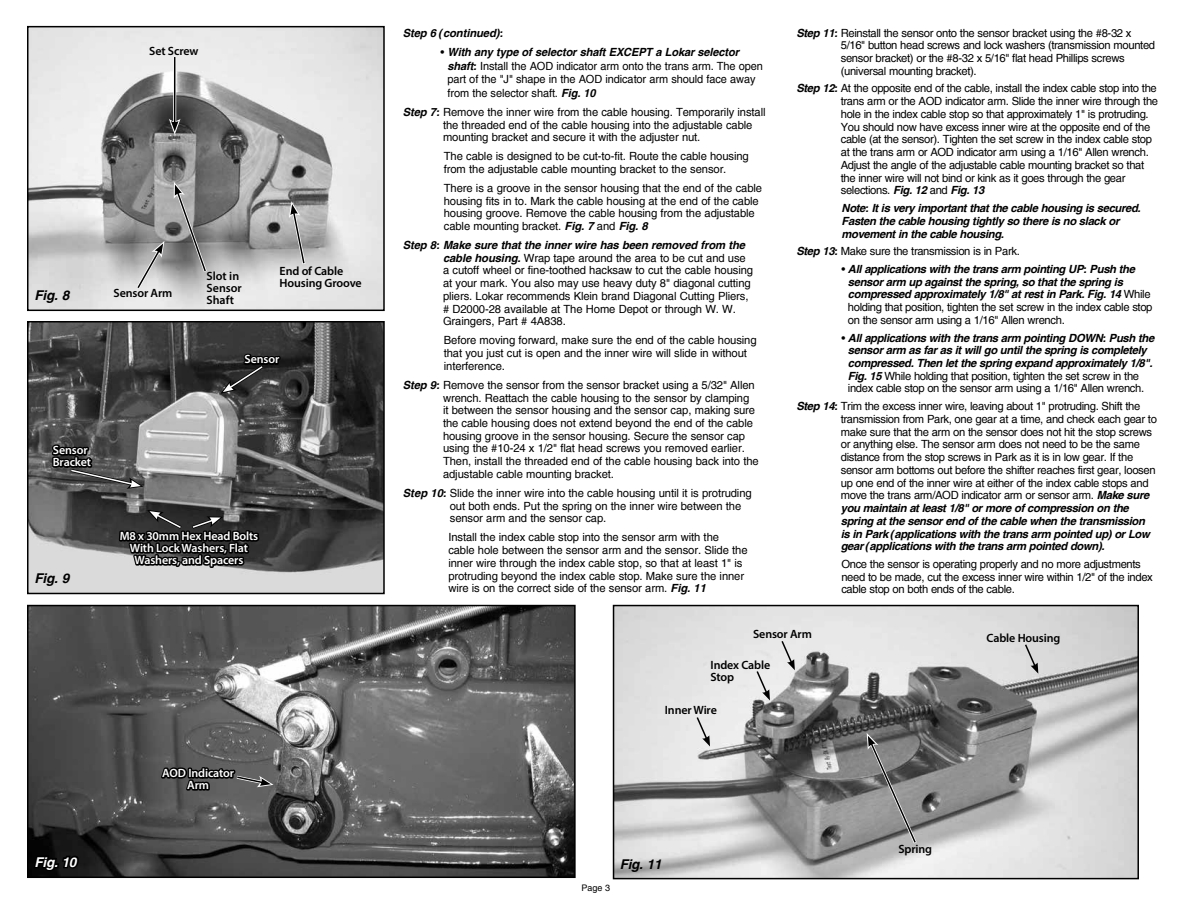
<style>
.page{position:relative;width:1188px;height:918px;background:#fff}
.page>*{position:absolute;margin:0;border:0;box-sizing:border-box;transform-origin:0 0}
.t1{font:italic 700 13.5px "Helvetica";letter-spacing:-.015em;color:#000}
.t2{font:italic 700 13.5px "Helvetica";color:#fff}
.t3{font:600 12px/12px "Myriad Pro";letter-spacing:-.01em;color:#000}
.t4{font:600 12px/12px "Myriad Pro";letter-spacing:-.01em;color:#fff;text-align:center}
.t5{font:11.25px/12.8px "Helvetica";letter-spacing:-.01em;color:#000}
.t6{font:11.25px/12.8px "Helvetica";letter-spacing:-.03em;color:#000}
.t7{font:italic 700 11.25px/12.8px "Helvetica";letter-spacing:-.03em;color:#000}
.t8{font:italic 700 11.25px "Helvetica";letter-spacing:-.01em;color:#000}
.t9{font:9px "Helvetica";color:#000}
.s1{font-weight:700;font-style:italic}
.s2{font-weight:400;font-style:normal}
</style>
<div class="page">
<img style="left:30px;top:324px;width:352px;height:267px">
<div style="left:27px;top:321px;width:358px;height:273px;border:2px solid #000"></div>
<img style="left:30px;top:29px;width:352px;height:279px">
<div style="left:27px;top:26px;width:358px;height:285px;border:2px solid #000"></div>
<img style="left:616px;top:608px;width:520px;height:268px">
<div style="left:613px;top:605px;width:526px;height:274px;border:2px solid #000"></div>
<img style="left:30px;top:608px;width:543px;height:267px">
<div style="left:27px;top:605px;width:549px;height:273px;border:2px solid #000"></div>
<svg style="left:32px;top:854px;width:49px;height:19px"></svg>
<svg style="left:134px;top:241px;width:30px;height:51px;background:#b5b5b5"></svg>
<svg style="left:174px;top:182px;width:35px;height:93px;background:#838383"></svg>
<hr style="left:173px;top:57px;width:3px;height:67px;background:#fff">
<hr style="left:174px;top:57px;width:1px;height:66px;background:#000">
<svg style="left:169px;top:119px;width:12px;height:16px"></svg>
<svg style="left:220px;top:352px;width:62px;height:42px;background:#343434"></svg>
<svg style="left:158px;top:736px;width:116px;height:68px;background:#545454"></svg>
<svg style="left:867px;top:733px;width:52px;height:114px;background:#838383"></svg>
<svg style="left:755px;top:670px;width:15px;height:30px"></svg>
<svg style="left:780px;top:639px;width:15px;height:31px"></svg>
<svg style="left:1024px;top:643px;width:14px;height:31px"></svg>
<svg style="left:695px;top:716px;width:15px;height:31px"></svg>
<svg style="left:49px;top:425px;width:212px;height:182px;background:#787878"></svg>
<svg style="left:289px;top:201px;width:19px;height:67px"></svg>
<p class="t3" style="left:149px;top:45px;width:51px">Set Screw</p>
<p class="t1" style="left:35px;top:288px;width:36px">Fig. 8</p>
<p class="t3" style="left:114px;top:287px;width:60px">Sensor Arm</p>
<p class="t3" style="left:207px;top:270px;width:37px">Slot in<br>Sensor<br>Shaft</p>
<p class="t3" style="left:280px;top:264px;width:84px">End of Cable<br>Housing Groove</p>
<p class="t4" style="left:244px;top:353px;width:36px">Sensor</p>
<p class="t4" style="left:53px;top:444px;width:40px;text-align:left">Sensor<br>Bracket</p>
<p class="t1" style="left:35px;top:570px;width:36px">Fig. 9</p>
<p class="t4" style="left:120px;top:530px;width:140px">M8 x 30mm Hex Head Bolts<br>With Lock Washers, Flat<br>Washers, and Spacers</p>
<p class="t4" style="left:162px;top:767px;width:73px">AOD Indicator<br>Arm</p>
<p class="t8" style="left:403px;top:26px;width:102px">Step 6 (continued):</p>
<p class="t5" style="left:448px;top:46px;width:317px;line-height:13.5px;text-indent:-7px">• <span class="s1">With any type of selector shaft EXCEPT a Lokar selector shaft:</span> Install the AOD indicator arm onto the trans arm. The open part of the "J" shape in the AOD indicator arm should face away from the selector shaft. <span class="s1">Fig. 10</span></p>
<p class="t5" style="left:443px;top:106px;width:324px;text-indent:-40px"><span class="s1">Step 7:</span> Remove the inner wire from the cable housing. Temporarily install the threaded end of the cable housing into the adjustable cable mounting bracket and secure it with the adjuster nut.</p>
<p class="t5" style="left:444px;top:150px;width:307px">The cable is designed to be cut-to-fit. Route the cable housing from the adjustable cable mounting bracket to the sensor.</p>
<p class="t5" style="left:444px;top:182px;width:320px">There is a groove in the sensor housing that the end of the cable housing fits in to. Mark the cable housing at the end of the cable housing groove. Remove the cable housing from the adjustable cable mounting bracket. <span class="s1">Fig. 7</span> and <span class="s1">Fig. 8</span></p>
<p class="t5" style="left:443px;top:239px;width:312px;text-indent:-40px"><span class="s1">Step 8: Make sure that the inner wire has been removed from the cable housing.</span> Wrap tape around the area to be cut and use a cutoff wheel or fine-toothed hacksaw to cut the cable housing at your mark. You also may use heavy duty 8" diagonal cutting pliers. Lokar recommends Klein brand Diagonal Cutting Pliers, # D2000-28 available at The Home Depot or through W. W.<br>Graingers, Part # 4A838.</p>
<p class="t5" style="left:444px;top:334px;width:314px">Before moving forward, make sure the end of the cable housing that you just cut is open and the inner wire will slide in without interference.</p>
<p class="t5" style="left:443px;top:379px;width:317px;text-indent:-40px"><span class="s1">Step 9:</span> Remove the sensor from the sensor bracket using a 5/32" Allen wrench. Reattach the cable housing to the sensor by clamping<br>it between the sensor housing and the sensor cap, making sure the cable housing does not extend beyond the end of the cable housing groove in the sensor housing. Secure the sensor cap using the #10-24 x 1/2" flat head screws you removed earlier.<br>Then, install the threaded end of the cable housing back into the adjustable cable mounting bracket.</p>
<p class="t5" style="left:450px;top:487px;width:303px;text-indent:-47px"><span class="s1">Step 10:</span> Slide the inner wire into the cable housing until it is protruding out both ends. Put the spring on the inner wire between the sensor arm and the sensor cap.</p>
<p class="t5" style="left:448px;top:531px;width:301px">Install the index cable stop into the sensor arm with the cable hole between the sensor arm and the sensor. Slide the inner wire through the index cable stop, so that at least 1" is protruding beyond the index cable stop. Make sure the inner wire is on the correct side of the sensor arm. <span class="s1">Fig. 11</span></p>
<p class="t6" style="left:841px;top:26px;width:316px;text-indent:-44px"><span class="s1">Step 11:</span> Reinstall the sensor onto the sensor bracket using the #8-32 x 5/16" button head screws and lock washers (transmission mounted sensor bracket) or the #8-32 x 5/16" flat head Phillips screws (universal mounting bracket).</p>
<p class="t6" style="left:841px;top:82px;width:319px;text-indent:-44px"><span class="s1">Step 12:</span> At the opposite end of the cable, install the index cable stop into the trans arm or the AOD indicator arm. Slide the inner wire through the hole in the index cable stop so that approximately 1" is protruding.<br>You should now have excess inner wire at the opposite end of the cable (at the sensor). Tighten the set screw in the index cable stop at the trans arm or AOD indicator arm using a 1/16" Allen wrench.<br>Adjust the angle of the adjustable cable mounting bracket so that the inner wire will not bind or kink as it goes through the gear selections. <span class="s1">Fig. 12</span> and <span class="s1">Fig. 13</span></p>
<p class="t7" style="left:842px;top:202px;width:301px">Note: It is very important that the cable housing is secured.<br>Fasten the cable housing tightly so there is no slack or movement in the cable housing.</p>
<p class="t6" style="left:796px;top:245px;width:225px"><span class="s1">Step 13:</span> Make sure the transmission is in Park.</p>
<p class="t7" style="left:848px;top:263px;width:306px;text-indent:-7px"><span class="s2">•</span> All applications with the trans arm pointing UP: Push the sensor arm up against the spring, so that the spring is compressed approximately 1/8" at rest in Park. Fig. 14 <span class="s2">While holding that position, tighten the set screw in the index cable stop on the sensor arm using a 1/16" Allen wrench.</span></p>
<p class="t7" style="left:848px;top:331px;width:308px;text-indent:-7px"><span class="s2">•</span> All applications with the trans arm pointing DOWN: Push the sensor arm as far as it will go until the spring is completely compressed. Then let the spring expand approximately 1/8".<br>Fig. 15 <span class="s2">While holding that position, tighten the set screw in the index cable stop on the sensor arm using a 1/16" Allen wrench.</span></p>
<p class="t6" style="left:841px;top:400px;width:318px;text-indent:-44px"><span class="s1">Step 14:</span> Trim the excess inner wire, leaving about 1" protruding. Shift the transmission from Park, one gear at a time, and check each gear to make sure that the arm on the sensor does not hit the stop screws or anything else. The sensor arm does not need to be the same distance from the stop screws in Park as it is in low gear. If the sensor arm bottoms out before the shifter reaches first gear, loosen up one end of the inner wire at either of the index cable stops and move the trans arm/AOD indicator arm or sensor arm. <span class="s1">Make sure you maintain at least 1/8" or more of compression on the spring at the sensor end of the cable when the transmission<br>is in Park (applications with the trans arm pointed up) or Low gear (applications with the trans arm pointed down).</span></p>
<p class="t6" style="left:841px;top:558px;width:313px">Once the sensor is operating properly and no more adjustments need to be made, cut the excess inner wire within 1/2" of the index cable stop on both ends of the cable.</p>
<p class="t3" style="left:753px;top:628px;width:60px">Sensor Arm</p>
<p class="t3" style="left:711px;top:658px;width:61px">Index Cable<br>Stop</p>
<p class="t3" style="left:665px;top:704px;width:53px">Inner Wire</p>
<p class="t3" style="left:987px;top:632px;width:75px">Cable Housing</p>
<p class="t2" style="left:35px;top:854px;width:43px">Fig. 10</p>
<p class="t1" style="left:620px;top:856px;width:43px">Fig. 11</p>
<p class="t9" style="left:581px;top:883px;width:30px">Page 3</p>
<p class="t3" style="left:898px;top:843px;width:35px">Spring</p>
</div>
